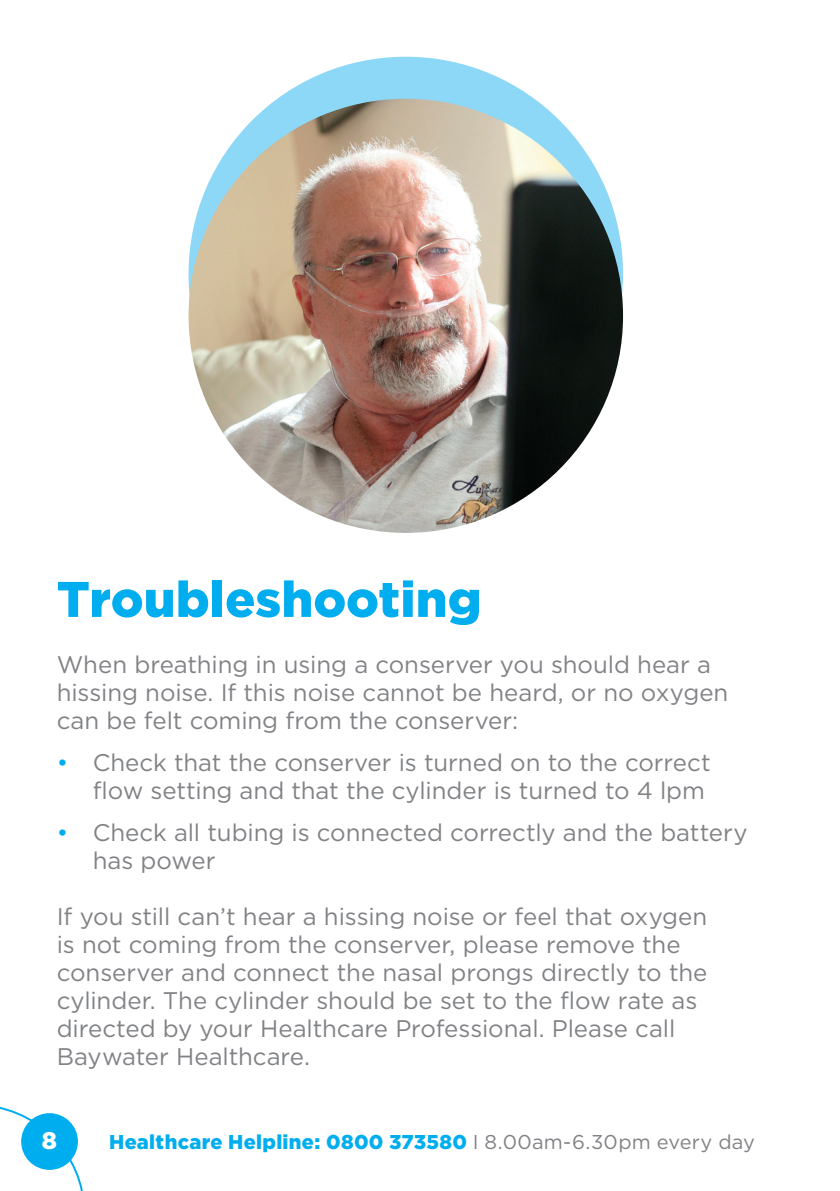
<style>
.page{position:relative;width:840px;height:1191px;background:#fff}
.page>*{position:absolute;margin:0;border:0;box-sizing:border-box;transform-origin:0 0}
.t1{font:900 50px "Gotham";letter-spacing:.005em;color:#00aeef}
.t2{font:24px/28px "Gotham";letter-spacing:-.005em;color:#808285}
.t3{font:900 24px "Gotham";color:#fff}
.t4{font:900 20px "Gotham";letter-spacing:.015em;color:#00aeef}
.s1{color:#00aeef}
.s2{font-weight:400;color:#808285}
</style>
<div class="page">
<div style="left:188px;top:57px;width:434px;height:434px;background:#8dd7f7;border-radius:50%"></div>
<img style="left:188px;top:99px;width:434px;height:434px;border-radius:217px">
<svg style="left:0;top:1107px;width:83px;height:84px"></svg>
<div style="left:21px;top:1113px;width:57px;height:56px;background:#00aeef;border-radius:50%"></div>
<h1 class="t1" style="left:57px;top:570px;width:426px">Troubleshooting</h1>
<p class="t2" style="left:57px;top:650px;width:672px">When breathing in using a conserver you should hear a hissing noise. If this noise cannot be heard, or no oxygen can be felt coming from the conserver:</p>
<p class="t2" style="left:57px;top:748px;width:655px;text-align:right"><span class="s1">•</span> Check that the conserver is turned on to the correct flow setting and that the cylinder is turned to 4 lpm</p>
<p class="t2" style="left:93px;top:818px;width:656px;text-indent:-36px"><span class="s1">•</span> Check all tubing is connected correctly and the battery has power</p>
<p class="t2" style="left:57px;top:902px;width:651px">If you still can’t hear a hissing noise or feel that oxygen is not coming from the conserver, please remove the conserver and connect the nasal prongs directly to the cylinder. The cylinder should be set to the flow rate as directed by your Healthcare Professional. Please call Baywater Healthcare.</p>
<p class="t3" style="left:42px;top:1126px;width:17px">8</p>
<p class="t4" style="left:109px;top:1130px;width:647px">Healthcare Helpline: 0800 373580 <span class="s2">I</span> <span class="s2">8.00am-6.30pm every day</span></p>
</div>
